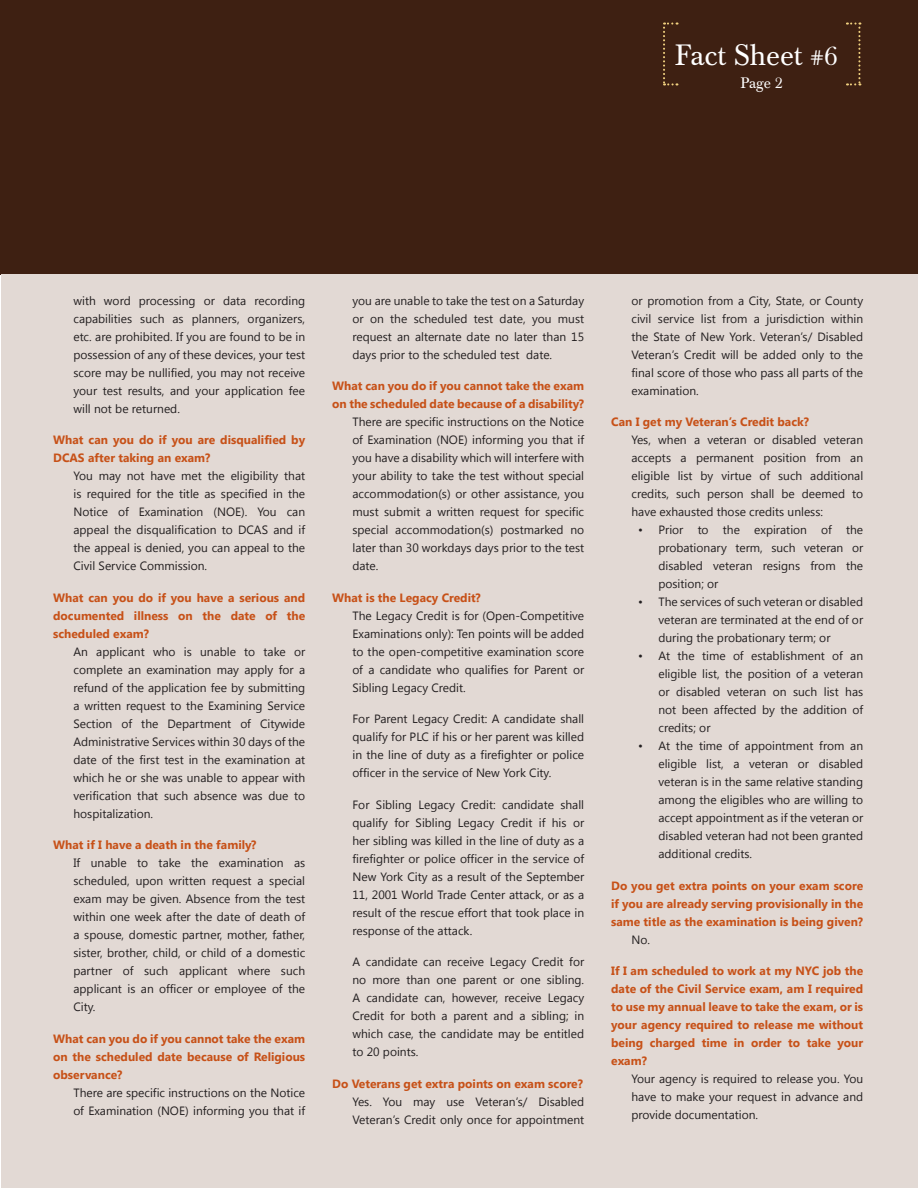
<style>
.page{position:relative;width:918px;height:1188px;background:#fff}
.page>*{position:absolute;margin:0;border:0;box-sizing:border-box;transform-origin:0 0}
.t1{font:29.1px "Baskerville BE";color:#fff}
.t2{font:15px "Baskerville BE";color:#fff}
.t3{font:12px/18px "Khmer UI";color:#231f20;text-align:justify}
.t4{font:700 12px/18px "Khmer UI";color:#c75118;text-align:justify}
.s1{font-size:20.7px}
.s2{font-size:26.25px}
</style>
<div class="page">
<div style="left:0;top:0;width:918px;height:274px;background:#3e2012"></div>
<div style="left:1px;top:274px;width:917px;height:914px;background:#e2d9d4"></div>
<svg style="left:663px;top:23px;width:15px;height:62px"></svg>
<svg style="left:847px;top:23px;width:13px;height:62px"></svg>
<h1 class="t1" style="left:675px;top:39px;width:165px">Fact Sheet <span class="s1">#</span><span class="s2">6</span></h1>
<p class="t2" style="left:741px;top:74px;width:44px">Page 2</p>
<p class="t3" style="left:73px;top:292px;width:233px">with word processing or data recording capabilities such as planners, organizers, etc. are prohibited. If you are found to be in possession of any of these devices, your test score may be nullified, you may not receive your test results, and your application fee will not be returned.</p>
<p class="t4" style="left:53px;top:431px;width:254px">What can you do if you are disqualified by<br>DCAS after taking an exam?</p>
<p class="t3" style="left:73px;top:467px;width:233px">You may not have met the eligibility that is required for the title as specified in the Notice of Examination (NOE). You can appeal the disqualification to DCAS and if the appeal is denied, you can appeal to the Civil Service Commission.</p>
<p class="t4" style="left:53px;top:589px;width:253px">What can you do if you have a serious and documented illness on the date of the scheduled exam?</p>
<p class="t3" style="left:73px;top:643px;width:233px">An applicant who is unable to take or complete an examination may apply for a refund of the application fee by submitting a written request to the Examining Service Section of the Department of Citywide Administrative Services within 30 days of the date of the first test in the examination at which he or she was unable to appear with verification that such absence was due to hospitalization.</p>
<p class="t4" style="left:53px;top:836px;width:205px">What if I have a death in the family?</p>
<p class="t3" style="left:73px;top:854px;width:233px">If unable to take the examination as scheduled, upon written request a special exam may be given. Absence from the test within one week after the date of death of a spouse, domestic partner, mother, father, sister, brother, child, or child of a domestic partner of such applicant where such applicant is an officer or employee of the City.</p>
<p class="t4" style="left:53px;top:1030px;width:253px">What can you do if you cannot take the exam on the scheduled date because of Religious observance?</p>
<p class="t3" style="left:73px;top:1084px;width:233px">There are specific instructions on the Notice of Examination (NOE) informing you that if</p>
<p class="t3" style="left:352px;top:292px;width:233px">you are unable to take the test on a Saturday or on the scheduled test date, you must request an alternate date no later than 15 days prior to the scheduled test date.</p>
<p class="t4" style="left:332px;top:377px;width:253px">What can you do if you cannot take the exam on the scheduled date because of a disability?</p>
<p class="t3" style="left:352px;top:413px;width:233px">There are specific instructions on the Notice of Examination (NOE) informing you that if you have a disability which will interfere with your ability to take the test without special accommodation(s) or other assistance, you must submit a written request for specific special accommodation(s) postmarked no later than 30 workdays days prior to the test date.</p>
<p class="t4" style="left:332px;top:589px;width:150px">What is the Legacy Credit?</p>
<p class="t3" style="left:352px;top:607px;width:233px">The Legacy Credit is for (Open-Competitive Examinations only): Ten points will be added to the open-competitive examination score of a candidate who qualifies for Parent or Sibling Legacy Credit.</p>
<p class="t3" style="left:352px;top:710px;width:233px">For Parent Legacy Credit: A candidate shall qualify for PLC if his or her parent was killed in the line of duty as a firefighter or police officer in the service of New York City.</p>
<p class="t3" style="left:352px;top:796px;width:233px">For Sibling Legacy Credit: candidate shall qualify for Sibling Legacy Credit if his or her sibling was killed in the line of duty as a firefighter or police officer in the service of New York City as a result of the September 11, 2001 World Trade Center attack, or as a result of the rescue effort that took place in response of the attack.</p>
<p class="t3" style="left:352px;top:953px;width:233px">A candidate can receive Legacy Credit for no more than one parent or one sibling.<br>A candidate can, however, receive Legacy Credit for both a parent and a sibling; in which case, the candidate may be entitled to 20 points.</p>
<p class="t4" style="left:332px;top:1075px;width:252px">Do Veterans get extra points on exam score?</p>
<p class="t3" style="left:352px;top:1093px;width:233px">Yes. You may use Veteran’s/ Disabled<br>Veteran’s Credit only once for appointment</p>
<p class="t3" style="left:631px;top:292px;width:233px">or promotion from a City, State, or County civil service list from a jurisdiction within the State of New York. Veteran’s/ Disabled Veteran’s Credit will be added only to the final score of those who pass all parts of the examination.</p>
<p class="t4" style="left:611px;top:413px;width:199px">Can I get my Veteran’s Credit back?</p>
<p class="t3" style="left:631px;top:431px;width:233px">Yes, when a veteran or disabled veteran accepts a permanent position from an eligible list by virtue of such additional credits, such person shall be deemed to have exhausted those credits unless:</p>
<p class="t3" style="left:658px;top:521px;width:206px;text-indent:-20px">• Prior to the expiration of the probationary term, such veteran or disabled veteran resigns from the position; or</p>
<p class="t3" style="left:658px;top:593px;width:206px;text-indent:-20px">• The services of such veteran or disabled veteran are terminated at the end of or during the probationary term; or</p>
<p class="t3" style="left:658px;top:647px;width:206px;text-indent:-20px">• At the time of establishment of an eligible list, the position of a veteran or disabled veteran on such list has not been affected by the addition of credits; or</p>
<p class="t3" style="left:658px;top:737px;width:206px;text-indent:-20px">• At the time of appointment from an eligible list, a veteran or disabled veteran is in the same relative standing among the eligibles who are willing to accept appointment as if the veteran or disabled veteran had not been granted additional credits.</p>
<p class="t4" style="left:611px;top:877px;width:253px">Do you get extra points on your exam score if you are already serving provisionally in the same title as the examination is being given?</p>
<p class="t3" style="left:631px;top:931px;width:20px">No.</p>
<p class="t4" style="left:611px;top:962px;width:254px">If I am scheduled to work at my NYC job the date of the Civil Service exam, am I required to use my annual leave to take the exam, or is your agency required to release me without being charged time in order to take your exam?</p>
<p class="t3" style="left:631px;top:1070px;width:233px">Your agency is required to release you. You have to make your request in advance and provide documentation.</p>
</div>
